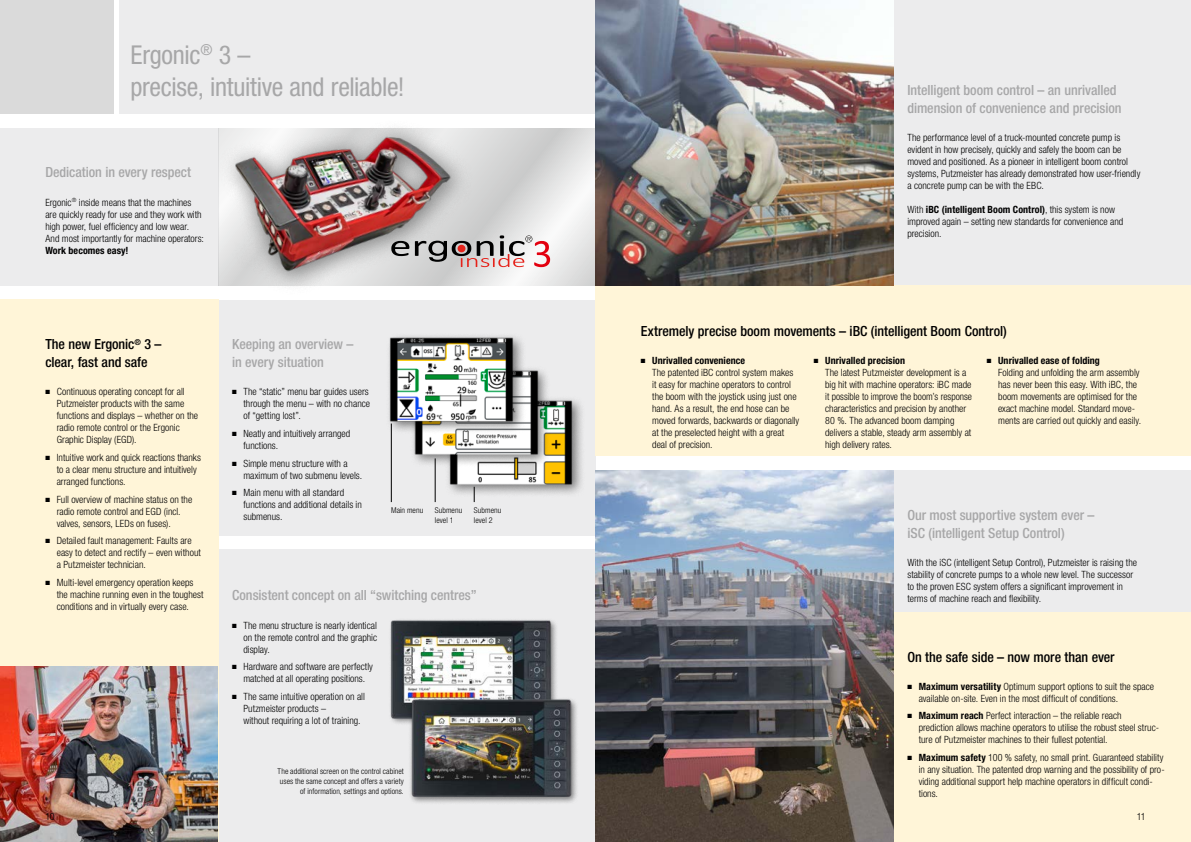
<style>
.page{position:relative;width:1191px;height:842px;background:#fff}
.page>*{position:absolute;margin:0;border:0;box-sizing:border-box;transform-origin:0 0}
.t1{font:condensed 26px/32.5px "Helvetica Neue LT Pro";letter-spacing:-.01em;color:#a7a7a8}
.t2{font:500 condensed 14px/17.5px "Helvetica Neue LT Pro";letter-spacing:-.005em;color:#a7a7a8}
.t3{font:500 condensed 14px/17.5px "Helvetica Neue LT Pro";letter-spacing:-.005em;color:#000}
.t4{font:300 condensed 10px/12px "Helvetica Neue LT Pro";color:#000}
.t5{font:700 condensed 10px "Helvetica Neue LT Pro";letter-spacing:.005em;color:#000}
.t6{font:300 condensed 8px/10px "Helvetica Neue LT Pro";letter-spacing:.01em;color:#000}
.s1{font-weight:700}
</style>
<div class="page">
<div style="left:119px;top:0;width:476px;height:113px;background:#ececed"></div>
<div style="left:0;top:0;width:113px;height:113px;background:#dadada"></div>
<div style="left:0;top:128px;width:218px;height:157px;background:#ececed"></div>
<div style="left:218px;top:300px;width:377px;height:236px;background:#ececed"></div>
<div style="left:218px;top:550px;width:377px;height:292px;background:#ececed"></div>
<svg style="left:480px;top:128px;width:115px;height:157px"></svg>
<div style="left:0;top:300px;width:218px;height:542px;background:#fff5d8"></div>
<img style="left:188px;top:113px;width:292px;height:196px">
<svg style="left:391px;top:235px;width:159px;height:32px;background:#b8a9a9"></svg>
<img style="left:0;top:667px;width:218px;height:175px">
<div style="left:444px;top:396px;width:141px;height:102px;background:#e6e6e7"></div>
<img style="left:449px;top:400px;width:131px;height:97px">
<div style="left:410px;top:365px;width:141px;height:103px;background:#000;opacity:.5"></div>
<img style="left:410px;top:368px;width:135px;height:99px">
<div style="left:385px;top:333px;width:141px;height:101px;background:#000;opacity:.5"></div>
<img style="left:385px;top:336px;width:135px;height:98px">
<hr style="left:391px;top:423px;width:1px;height:79px;background:#000">
<hr style="left:435px;top:458px;width:1px;height:44px;background:#000">
<svg style="left:474px;top:487px;width:1px;height:15px"></svg>
<div style="left:388px;top:618px;width:170px;height:108px;background:#000;opacity:.5"></div>
<img style="left:388px;top:621px;width:169px;height:97px">
<div style="left:408px;top:696px;width:171px;height:109px;background:#000;opacity:.5"></div>
<img style="left:405px;top:700px;width:172px;height:97px">
<div style="left:893px;top:0;width:298px;height:285px;background:#ececed"></div>
<div style="left:893px;top:470px;width:298px;height:142px;background:#ececed"></div>
<div style="left:595px;top:285px;width:596px;height:171px;background:#fff5d8"></div>
<div style="left:893px;top:612px;width:298px;height:230px;background:#fff5d8"></div>
<img style="left:595px;top:0;width:298px;height:285px">
<img style="left:595px;top:471px;width:298px;height:371px">
<h1 class="t1" style="left:130px;top:38px;width:276px">Ergonic<sup>®</sup> 3 –<br>precise, intuitive and reliable!</h1>
<h2 class="t2" style="left:45px;top:163px;width:147px">Dedication in every respect</h2>
<p class="t4" style="left:45px;top:196px;width:160px">Ergonic<sup>®</sup> inside means that the machines are quickly ready for use and they work with high power, fuel efficiency and low wear.<br>And most importantly for machine operators:</p>
<p class="t5" style="left:45px;top:244px;width:85px">Work becomes easy!</p>
<h2 class="t3" style="left:45px;top:335px;width:118px">The new Ergonic<sup>®</sup> 3 – clear, fast and safe</h2>
<p class="t4" style="left:57px;top:386px;width:143px;text-indent:-11px">■ Continuous operating concept for all Putzmeister products with the same functions and displays – whether on the radio remote control or the Ergonic Graphic Display (EGD).</p>
<p class="t4" style="left:57px;top:451px;width:146px;text-indent:-11px">■ Intuitive work and quick reactions thanks to a clear menu structure and intuitively arranged functions.</p>
<p class="t4" style="left:57px;top:493px;width:137px;text-indent:-11px">■ Full overview of machine status on the radio remote control and EGD (incl. valves, sensors, LEDs on fuses).</p>
<p class="t4" style="left:57px;top:535px;width:146px;text-indent:-11px">■ Detailed fault management: Faults are easy to detect and rectify – even without a Putzmeister technician.</p>
<p class="t4" style="left:57px;top:576px;width:148px;text-indent:-11px">■ Multi-level emergency operation keeps the machine running even in the toughest conditions and in virtually every case.</p>
<h2 class="t2" style="left:232px;top:335px;width:123px">Keeping an overview – in every situation</h2>
<p class="t4" style="left:243px;top:386px;width:128px;text-indent:-11px">■ The “static” menu bar guides users through the menu – with no chance of “getting lost”.</p>
<p class="t4" style="left:243px;top:427px;width:108px;text-indent:-11px">■ Neatly and intuitively arranged functions.</p>
<p class="t4" style="left:243px;top:457px;width:120px;text-indent:-11px">■ Simple menu structure with a maximum of two submenu levels.</p>
<p class="t4" style="left:243px;top:487px;width:120px;text-indent:-11px">■ Main menu with all standard functions and additional details in submenus.</p>
<p class="t6" style="left:391px;top:505px;width:34px">Main menu</p>
<p class="t6" style="left:474px;top:505px;width:29px">Submenu level 2</p>
<p class="t6" style="left:435px;top:505px;width:29px">Submenu level 1</p>
<h2 class="t2" style="left:232px;top:586px;width:246px">Consistent concept on all “switching centres”</h2>
<p class="t4" style="left:243px;top:619px;width:135px;text-align:justify;text-indent:-11px">■ The menu structure is nearly identical on the remote control and the graphic display.</p>
<p class="t4" style="left:232px;top:661px;width:142px;text-align:center">■ Hardware and software are perfectly matched at all operating positions.</p>
<p class="t4" style="left:243px;top:690px;width:123px;text-indent:-11px">■ The same intuitive operation on all<br>Putzmeister products –<br>without requiring a lot of training.</p>
<p class="t6" style="left:278px;top:766px;width:128px;text-align:right">The additional screen on the control cabinet uses the same concept and offers a variety of information, settings and options.</p>
<h2 class="t2" style="left:907px;top:81px;width:216px">Intelligent boom control – an unrivalled dimension of convenience and precision</h2>
<p class="t4" style="left:907px;top:131px;width:234px">The performance level of a truck-mounted concrete pump is evident in how precisely, quickly and safely the boom can be moved and positioned. As a pioneer in intelligent boom control systems, Putzmeister has already demonstrated how user-friendly a concrete pump can be with the EBC.</p>
<p class="t4" style="left:907px;top:203px;width:217px">With <span class="s1">iBC (intelligent Boom Control)</span>, this system is now improved again – setting new standards for convenience and precision.</p>
<h2 class="t3" style="left:641px;top:322px;width:367px">Extremely precise boom movements – iBC (intelligent Boom Control)</h2>
<p class="t4" style="left:652px;top:354px;width:149px;text-indent:-11px">■ <span class="s1">Unrivalled convenience<br></span>The patented iBC control system makes it easy for machine operators to control the boom with the joystick using just one hand. As a result, the end hose can be moved forwards, backwards or diagonally at the preselected height with a great deal of precision.</p>
<p class="t4" style="left:825px;top:354px;width:148px;text-indent:-11px">■ <span class="s1">Unrivalled precision<br></span>The latest Putzmeister development is a big hit with machine operators: iBC made it possible to improve the boom’s response characteristics and precision by another 80 %. The advanced boom damping delivers a stable, steady arm assembly at high delivery rates.</p>
<p class="t4" style="left:998px;top:354px;width:144px;text-indent:-11px">■ <span class="s1">Unrivalled ease of folding<br></span>Folding and unfolding the arm assembly has never been this easy. With iBC, the boom movements are optimised for the exact machine model. Standard move&shy;ments are carried out quickly and easily.</p>
<h2 class="t2" style="left:907px;top:506px;width:189px">Our most supportive system ever – iSC (intelligent Setup Control)</h2>
<p class="t4" style="left:907px;top:557px;width:231px">With the iSC (intelligent Setup Control), Putzmeister is raising the stability of concrete pumps to a whole new level. The successor to the proven ESC system offers a significant improvement in terms of machine reach and flexibility.</p>
<h2 class="t3" style="left:907px;top:648px;width:209px">On the safe side – now more than ever</h2>
<p class="t4" style="left:918px;top:680px;width:237px;text-indent:-11px">■ <span class="s1">Maximum versatility</span> Optimum support options to suit the space available on-site. Even in the most difficult of conditions.</p>
<p class="t4" style="left:918px;top:710px;width:242px;text-indent:-11px">■ <span class="s1">Maximum reach</span> Perfect interaction – the reliable reach prediction allows machine operators to utilise the robust steel struc&shy;ture of Putzmeister machines to their fullest potential.</p>
<p class="t4" style="left:918px;top:751px;width:247px;text-indent:-11px">■ <span class="s1">Maximum safety</span> 100 % safety, no small print. Guaranteed stability in any situation. The patented drop warning and the possibility of pro&shy;viding additional support help machine operators in difficult condi&shy;tions.</p>
<p class="t4" style="left:45px;top:810px;width:11px">10</p>
<p class="t4" style="left:1136px;top:810px;width:10px">11</p>
</div>
